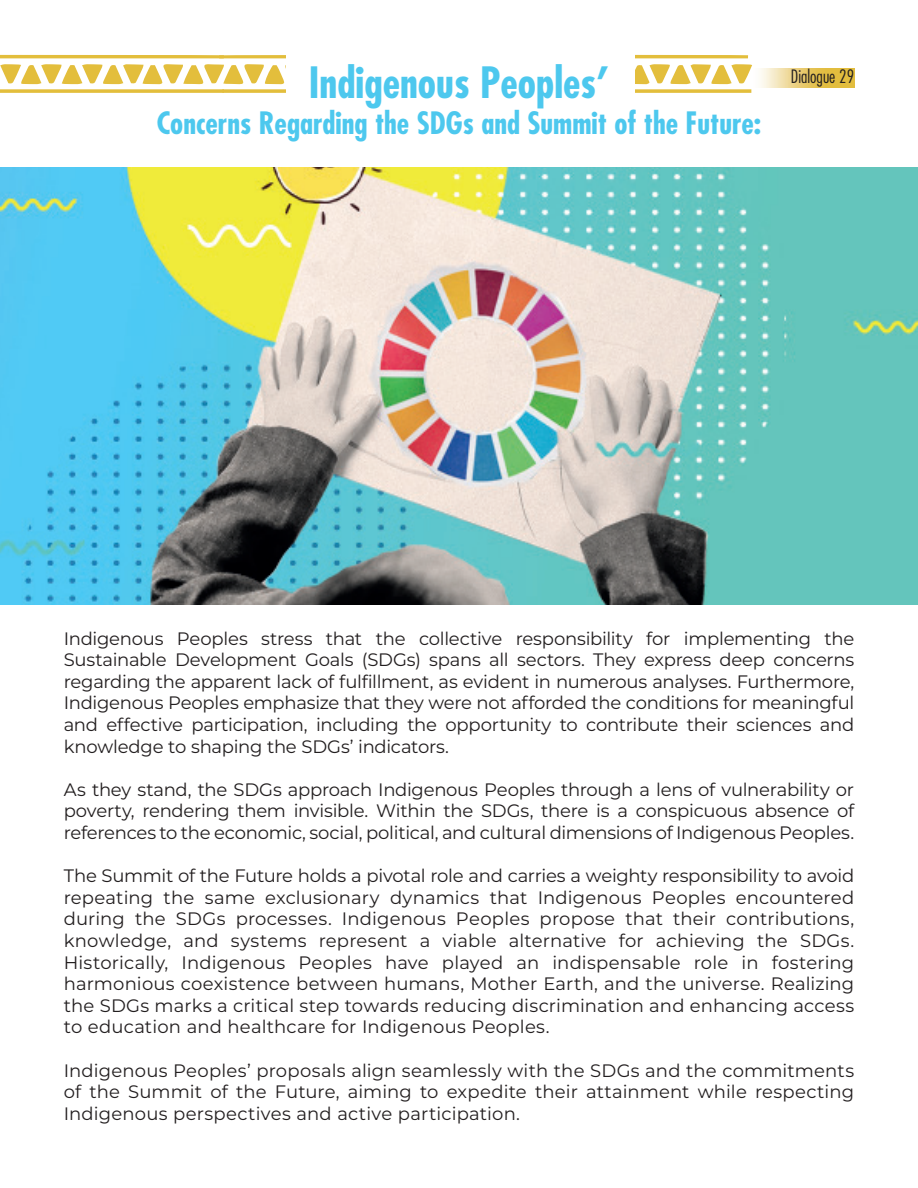
<style>
.page{position:relative;width:918px;height:1188px;background:#fff}
.page>*{position:absolute;margin:0;border:0;box-sizing:border-box;transform-origin:0 0}
.t1{font:700 condensed 42px "Futura Std";color:#4dc8ee}
.t2{font:700 condensed 30px "Futura Std";color:#4dc8ee}
.t3{font:18px/21.6px "Montserrat";color:#231f20;text-align:justify}
.t4{font:300 condensed 18px "Futura Std";color:#231f20}
</style>
<div class="page">
<img style="left:760px;top:68px;width:94px;height:19px">
<svg style="left:0;top:55px;width:748px;height:3px"></svg>
<svg style="left:0;top:64px;width:752px;height:29px"></svg>
<div style="left:287px;top:47px;width:348px;height:58px;background:#fff"></div>
<img style="left:0;top:168px;width:918px;height:436px">
<h1 class="t1" style="left:309px;top:57px;width:302px">Indigenous Peoples’</h1>
<h2 class="t2" style="left:157px;top:105px;width:606px">Concerns Regarding the SDGs and Summit of the Future:</h2>
<p class="t4" style="left:791px;top:66px;width:65px">Dialogue 29</p>
<p class="t3" style="left:64px;top:627px;width:792px">Indigenous Peoples stress that the collective responsibility for implementing the Sustainable Development Goals (SDGs) spans all sectors. They express deep concerns regarding the apparent lack of fulfillment, as evident in numerous analyses. Furthermore, Indigenous Peoples emphasize that they were not afforded the conditions for meaningful and effective participation, including the opportunity to contribute their sciences and knowledge to shaping the SDGs’ indicators.</p>
<p class="t3" style="left:64px;top:778px;width:792px">As they stand, the SDGs approach Indigenous Peoples through a lens of vulnerability or poverty, rendering them invisible. Within the SDGs, there is a conspicuous absence of references to the economic, social, political, and cultural dimensions of Indigenous Peoples.</p>
<p class="t3" style="left:64px;top:864px;width:792px">The Summit of the Future holds a pivotal role and carries a weighty responsibility to avoid repeating the same exclusionary dynamics that Indigenous Peoples encountered during the SDGs processes. Indigenous Peoples propose that their contributions, knowledge, and systems represent a viable alternative for achieving the SDGs.<br>Historically, Indigenous Peoples have played an indispensable role in fostering harmonious coexistence between humans, Mother Earth, and the universe. Realizing the SDGs marks a critical step towards reducing discrimination and enhancing access to education and healthcare for Indigenous Peoples.</p>
<p class="t3" style="left:64px;top:1059px;width:792px">Indigenous Peoples’ proposals align seamlessly with the SDGs and the commitments of the Summit of the Future, aiming to expedite their attainment while respecting Indigenous perspectives and active participation.</p>
</div>
